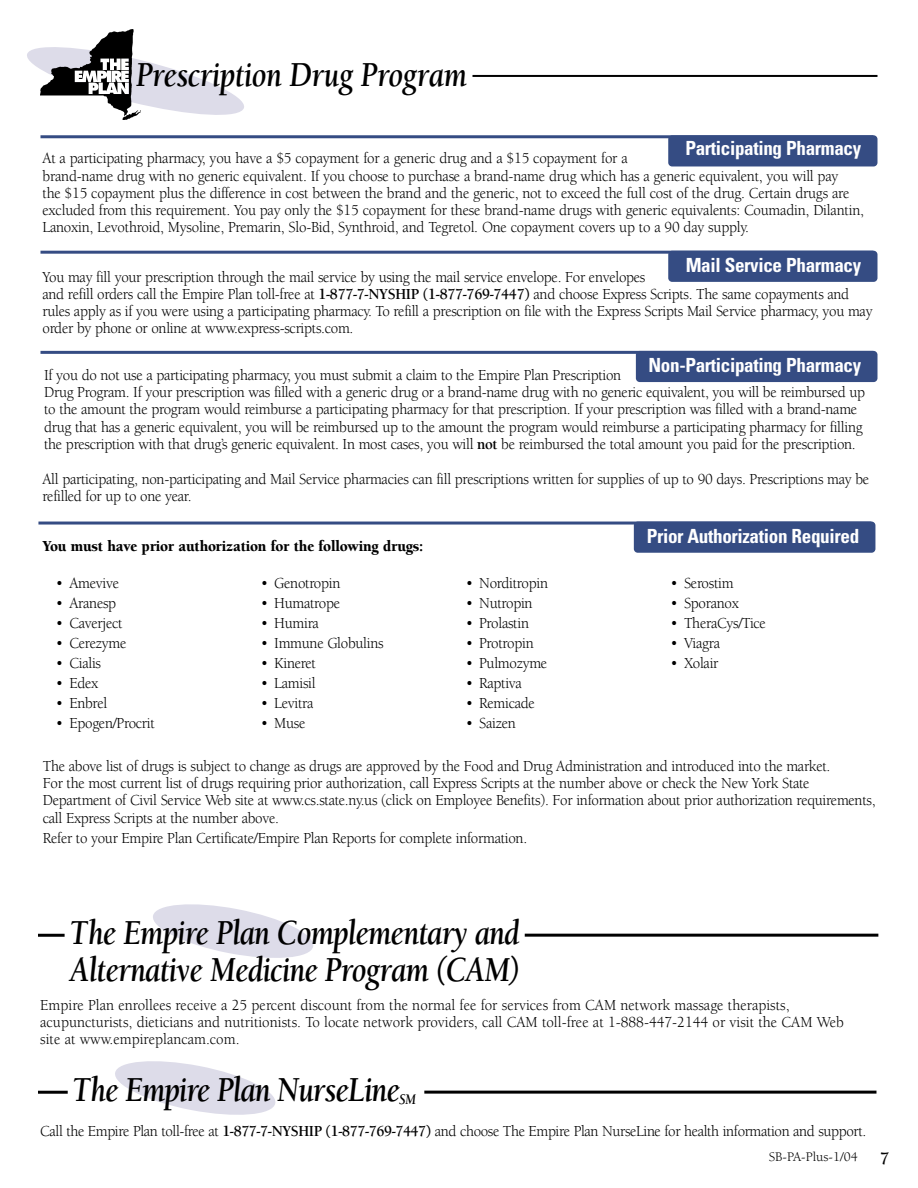
<style>
.page{position:relative;width:918px;height:1188px;background:#fff}
.page>*{position:absolute;margin:0;border:0;box-sizing:border-box;transform-origin:0 0}
.t1{font:italic 700 36px/36.9px "Berkeley";letter-spacing:-.025em;color:#000;scale:.85 1}
.t2{font:700 condensed 19.5px "Univers";letter-spacing:-.02em;color:#fff}
.t3{font:15.75px/17.2px "Berkeley";letter-spacing:-.02em;color:#000;scale:.95 1}
.t4{font:15.75px/17.2px "Berkeley";color:#000;scale:.95 1}
.t5{font:900 15.75px "Berkeley";letter-spacing:-.01em;color:#000;scale:.95 1}
.t6{font:italic 700 15px "Berkeley";color:#000;scale:.85 1}
.t7{font:13.5px "Berkeley";color:#000}
.s1{font-weight:700}
.s2{font-weight:700;font-size:18px}
</style>
<div class="page">
<hr style="left:40px;top:351px;width:833px;height:3px;background:#354c83">
<div style="left:636px;top:351px;width:242px;height:31px;background:#354c83;border-radius:4px"></div>
<hr style="left:40px;top:251px;width:833px;height:3px;background:#354c83">
<div style="left:668px;top:251px;width:210px;height:31px;background:#354c83;border-radius:4px"></div>
<hr style="left:472px;top:75px;width:406px;height:2px;background:#000">
<svg style="left:27px;top:48px;width:217px;height:67px"></svg>
<img style="left:41px;top:29px;width:99px;height:90px">
<hr style="left:38px;top:522px;width:833px;height:3px;background:#354c83">
<div style="left:634px;top:522px;width:241px;height:31px;background:#354c83;border-radius:4px"></div>
<hr style="left:38px;top:934px;width:27px;height:3px;background:#000">
<svg style="left:153px;top:904px;width:160px;height:54px"></svg>
<hr style="left:525px;top:934px;width:353px;height:3px;background:#000">
<hr style="left:38px;top:1091px;width:30px;height:3px;background:#000">
<svg style="left:115px;top:1061px;width:161px;height:54px"></svg>
<hr style="left:424px;top:1091px;width:452px;height:3px;background:#000">
<hr style="left:40px;top:135px;width:833px;height:3px;background:#354c83">
<div style="left:668px;top:135px;width:210px;height:31px;background:#354c83;border-radius:4px"></div>
<h1 class="t1" style="left:136px;top:59px;width:390px">Prescription Drug Program</h1>
<p class="t2" style="left:685px;top:141px;width:177px">Participating Pharmacy</p>
<p class="t3" style="left:43px;top:151px;width:866px">At a participating pharmacy, you have a $5 copayment for a generic drug and a $15 copayment for a<br>brand-name drug with no generic equivalent. If you choose to purchase a brand-name drug which has a generic equivalent, you will pay<br>the $15 copayment plus the difference in cost between the brand and the generic, not to exceed the full cost of the drug. Certain drugs are excluded from this requirement. You pay only the $15 copayment for these brand-name drugs with generic equivalents: Coumadin, Dilantin, Lanoxin, Levothroid, Mysoline, Premarin, Slo-Bid, Synthroid, and Tegretol. One copayment covers up to a 90 day supply.</p>
<p class="t3" style="left:43px;top:269px;width:875px">You may fill your prescription through the mail service by using the mail service envelope. For envelopes<br>and refill orders call the Empire Plan toll-free at <span class="s1">1-877-7-NYSHIP (1-877-769-7447)</span> and choose Express Scripts. The same copayments and rules apply as if you were using a participating pharmacy. To refill a prescription on file with the Express Scripts Mail Service pharmacy, you may order by phone or online at www.express-scripts.com.</p>
<p class="t2" style="left:686px;top:258px;width:177px">Mail Service Pharmacy</p>
<p class="t2" style="left:649px;top:358px;width:214px">Non-Participating Pharmacy</p>
<p class="t3" style="left:44px;top:368px;width:866px">If you do not use a participating pharmacy, you must submit a claim to the Empire Plan Prescription<br>Drug Program. If your prescription was filled with a generic drug or a brand-name drug with no generic equivalent, you will be reimbursed up to the amount the program would reimburse a participating pharmacy for that prescription. If your prescription was filled with a brand-name drug that has a generic equivalent, you will be reimbursed up to the amount the program would reimburse a participating pharmacy for filling the prescription with that drug’s generic equivalent. In most cases, you will <span class="s1">not</span> be reimbursed the total amount you paid for the prescription.</p>
<p class="t3" style="left:43px;top:472px;width:872px">All participating, non-participating and Mail Service pharmacies can fill prescriptions written for supplies of up to 90 days. Prescriptions may be refilled for up to one year.</p>
<p class="t5" style="left:43px;top:540px;width:402px">You must have prior authorization for the following drugs:</p>
<p class="t3" style="left:56px;top:576px;width:68px">• Amevive</p>
<p class="t3" style="left:56px;top:596px;width:65px">• Aranesp</p>
<p class="t3" style="left:56px;top:616px;width:72px">• Caverject</p>
<p class="t3" style="left:56px;top:636px;width:76px">• Cerezyme</p>
<p class="t3" style="left:56px;top:656px;width:49px">• Cialis</p>
<p class="t3" style="left:56px;top:676px;width:46px">• Edex</p>
<p class="t3" style="left:56px;top:696px;width:56px">• Enbrel</p>
<p class="t3" style="left:56px;top:716px;width:106px">• Epogen/Procrit</p>
<p class="t3" style="left:261px;top:576px;width:85px">• Genotropin</p>
<p class="t3" style="left:261px;top:596px;width:85px">• Humatrope</p>
<p class="t3" style="left:261px;top:616px;width:63px">• Humira</p>
<p class="t3" style="left:261px;top:636px;width:131px">• Immune Globulins</p>
<p class="t3" style="left:261px;top:656px;width:60px">• Kineret</p>
<p class="t3" style="left:261px;top:676px;width:59px">• Lamisil</p>
<p class="t3" style="left:261px;top:696px;width:57px">• Levitra</p>
<p class="t3" style="left:261px;top:716px;width:49px">• Muse</p>
<p class="t3" style="left:466px;top:576px;width:88px">• Norditropin</p>
<p class="t3" style="left:466px;top:596px;width:72px">• Nutropin</p>
<p class="t3" style="left:466px;top:616px;width:68px">• Prolastin</p>
<p class="t3" style="left:466px;top:636px;width:73px">• Protropin</p>
<p class="t3" style="left:466px;top:656px;width:87px">• Pulmozyme</p>
<p class="t3" style="left:466px;top:676px;width:61px">• Raptiva</p>
<p class="t3" style="left:466px;top:696px;width:74px">• Remicade</p>
<p class="t3" style="left:466px;top:716px;width:54px">• Saizen</p>
<p class="t2" style="left:647px;top:529px;width:214px">Prior Authorization Required</p>
<p class="t3" style="left:671px;top:576px;width:68px">• Serostim</p>
<p class="t3" style="left:671px;top:596px;width:73px">• Sporanox</p>
<p class="t3" style="left:671px;top:616px;width:102px">• TheraCys/Tice</p>
<p class="t3" style="left:671px;top:636px;width:54px">• Viagra</p>
<p class="t3" style="left:671px;top:656px;width:52px">• Xolair</p>
<p class="t3" style="left:43px;top:759px;width:878px">The above list of drugs is subject to change as drugs are approved by the Food and Drug Administration and introduced into the market.<br>For the most current list of drugs requiring prior authorization, call Express Scripts at the number above or check the New York State Department of Civil Service Web site at www.cs.state.ny.us (click on Employee Benefits). For information about prior authorization requirements, call Express Scripts at the number above.</p>
<p class="t3" style="left:43px;top:830px;width:511px">Refer to your Empire Plan Certificate/Empire Plan Reports for complete information.</p>
<h1 class="t1" style="left:70px;top:918px;width:531px">The Empire Plan Complementary and<br>Alternative Medicine Program (CAM)</h1>
<p class="t4" style="left:40px;top:998px;width:847px">Empire Plan enrollees receive a 25 percent discount from the normal fee for services from CAM network massage therapists, acupuncturists, dieticians and nutritionists. To locate network providers, call CAM toll-free at 1-888-447-2144 or visit the CAM Web site at www.empireplancam.com.</p>
<h1 class="t1" style="left:73px;top:1075px;width:387px">The Empire Plan NurseLine</h1>
<p class="t6" style="left:399px;top:1093px;width:21px">SM</p>
<p class="t3" style="left:40px;top:1124px;width:871px">Call the Empire Plan toll-free at <span class="s1">1-877-7-NYSHIP (1-877-769-7447)</span> and choose The Empire Plan NurseLine for health information and support.</p>
<p class="t7" style="left:769px;top:1152px;width:122px">SB-PA-Plus-1/04 <span class="s2">7</span></p>
</div>
